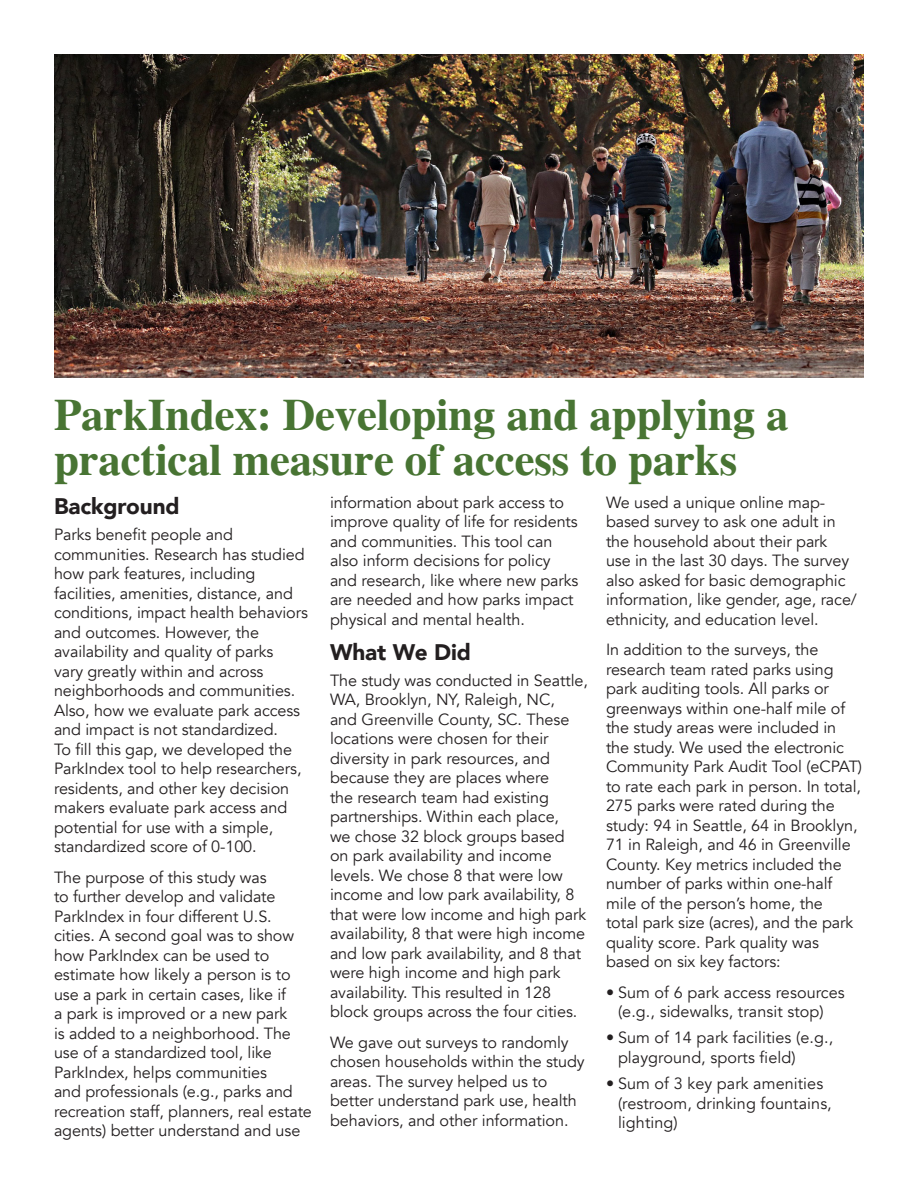
<style>
.page{position:relative;width:918px;height:1188px;background:#fff}
.page>*{position:absolute;margin:0;border:0;box-sizing:border-box;transform-origin:0 0}
.Headline_2{font:700 45px/45px "Times";letter-spacing:-.005em;color:#487433}
.Subhead_2{font:900 22.5px "Avenir";letter-spacing:-.005em;color:#231f20}
.Body_Copy_1{font:16.2px/19.5px "Avenir";letter-spacing:-.005em;color:#231f20}
</style>
<div class="page">
<img style="left:54px;top:54px;width:810px;height:324px">
<p class="Headline_2" style="left:54px;top:391px;width:736px">ParkIndex: Developing and applying a practical measure of access to parks</p>
<p class="Subhead_2" style="left:54px;top:487px;width:127px">Background</p>
<p class="Body_Copy_1" style="left:54px;top:525px;width:256px">Parks benefit people and communities. Research has studied how park features, including facilities, amenities, distance, and conditions, impact health behaviors and outcomes. However, the availability and quality of parks<br>vary greatly within and across neighborhoods and communities.<br>Also, how we evaluate park access and impact is not standardized.<br>To fill this gap, we developed the<br>ParkIndex tool to help researchers, residents, and other key decision makers evaluate park access and potential for use with a simple, standardized score of 0-100.</p>
<p class="Body_Copy_1" style="left:54px;top:868px;width:260px">The purpose of this study was<br>to further develop and validate<br>ParkIndex in four different U.S. cities. A second goal was to show how ParkIndex can be used to estimate how likely a person is to use a park in certain cases, like if<br>a park is improved or a new park<br>is added to a neighborhood. The use of a standardized tool, like<br>ParkIndex, helps communities<br>and professionals (e.g., parks and recreation staff, planners, real estate agents) better understand and use</p>
<p class="Body_Copy_1" style="left:330px;top:493px;width:250px">information about park access to improve quality of life for residents and communities. This tool can also inform decisions for policy and research, like where new parks are needed and how parks impact physical and mental health.</p>
<p class="Subhead_2" style="left:330px;top:633px;width:142px">What We Did</p>
<p class="Body_Copy_1" style="left:330px;top:671px;width:259px">The study was conducted in Seattle, WA, Brooklyn, NY, Raleigh, NC,<br>and Greenville County, SC. These locations were chosen for their diversity in park resources, and because they are places where<br>the research team had existing partnerships. Within each place,<br>we chose 32 block groups based<br>on park availability and income levels. We chose 8 that were low income and low park availability, 8 that were low income and high park availability, 8 that were high income and low park availability, and 8 that were high income and high park availability. This resulted in 128 block groups across the four cities.</p>
<p class="Body_Copy_1" style="left:330px;top:1033px;width:256px">We gave out surveys to randomly chosen households within the study areas. The survey helped us to better understand park use, health behaviors, and other information.</p>
<p class="Body_Copy_1" style="left:606px;top:493px;width:252px">We used a unique online map&shy;based survey to ask one adult in the household about their park<br>use in the last 30 days. The survey also asked for basic demographic information, like gender, age, race/ ethnicity, and education level.</p>
<p class="Body_Copy_1" style="left:606px;top:640px;width:258px">In addition to the surveys, the research team rated parks using park auditing tools. All parks or greenways within one-half mile of the study areas were included in the study. We used the electronic<br>Community Park Audit Tool (eCPAT) to rate each park in person. In total,<br>275 parks were rated during the study: 94 in Seattle, 64 in Brooklyn,<br>71 in Raleigh, and 46 in Greenville<br>County. Key metrics included the number of parks within one-half mile of the person’s home, the<br>total park size (acres), and the park quality score. Park quality was based on six key factors:</p>
<p class="Body_Copy_1" style="left:606px;top:983px;width:240px;text-align:center">• Sum of 6 park access resources (e.g., sidewalks, transit stop)</p>
<p class="Body_Copy_1" style="left:618px;top:1028px;width:217px;text-indent:-12px">• Sum of 14 park facilities (e.g., playground, sports field)</p>
<p class="Body_Copy_1" style="left:618px;top:1074px;width:215px;text-indent:-12px">• Sum of 3 key park amenities (restroom, drinking fountains, lighting)</p>
</div>
